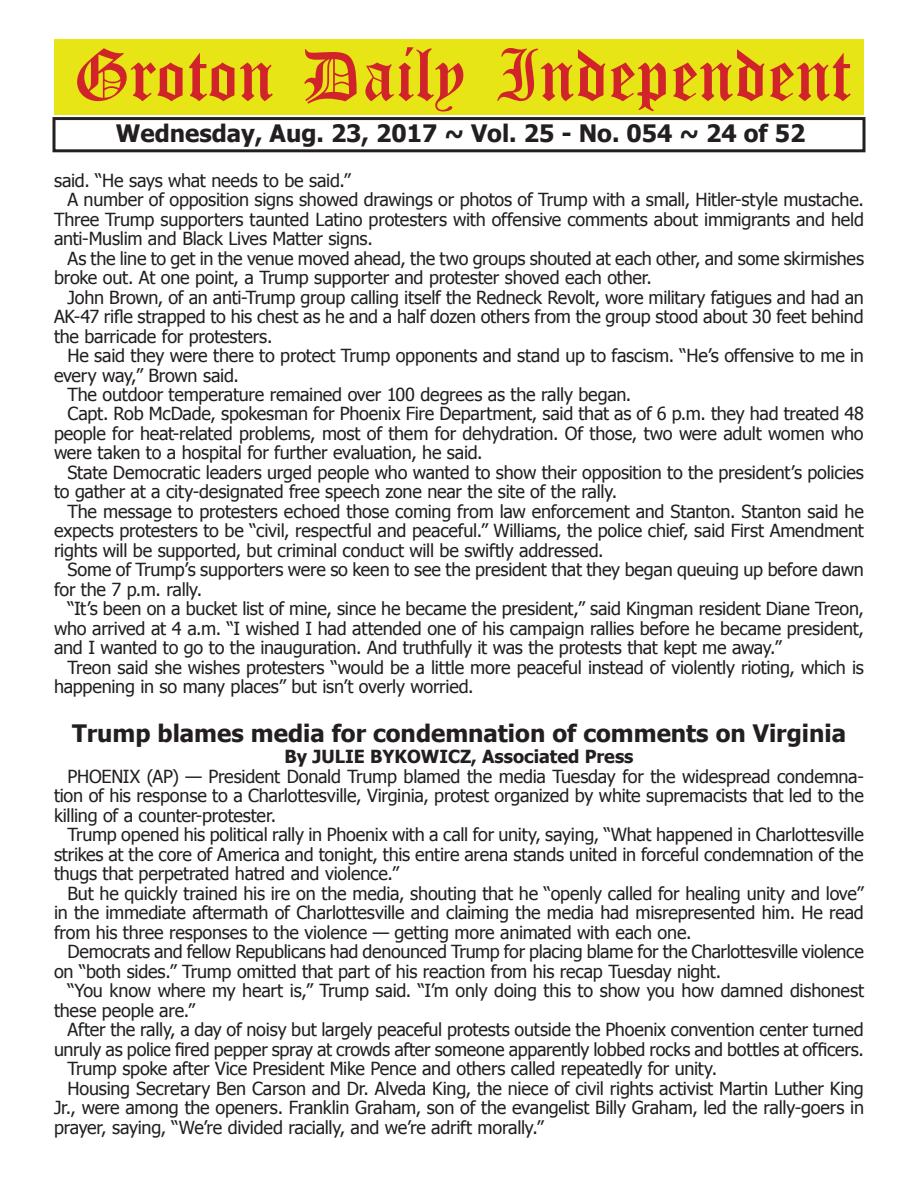
<style>
.page{position:relative;width:918px;height:1188px;background:#fff}
.page>*{position:absolute;margin:0;border:0;box-sizing:border-box;transform-origin:0 0}
.t1{font:54px "Old English Five";color:#d1232a}
.t2{font:700 24px "Tahoma";color:#231f20}
.t3{font:18px/19.5px "Tahoma";letter-spacing:-.015em;color:#231f20;text-align:justify}
.t4{font:700 18px "Tahoma";color:#231f20}
</style>
<div class="page">
<div style="left:52px;top:117px;width:814px;height:35px;border:3px solid #231f20"></div>
<div style="left:54px;top:40px;width:810px;height:75px;background:#e7e515"></div>
<h1 class="t1" style="left:73px;top:50px;width:779px">Groton Daily Independent</h1>
<h2 class="t2" style="left:116px;top:116px;width:691px">Wednesday, Aug. 23, 2017 ~ Vol. 25 - No. 054 ~ 24 of 52</h2>
<p class="t3" style="left:54px;top:169px;width:298px">said. “He says what needs to be said.”</p>
<p class="t3" style="left:68px;top:189px;width:798px">A number of opposition signs showed drawings or photos of Trump with a small, Hitler-style mustache.</p>
<p class="t3" style="left:54px;top:208px;width:812px">Three Trump supporters taunted Latino protesters with offensive comments about immigrants and held</p>
<p class="t3" style="left:54px;top:228px;width:320px">anti-Muslim and Black Lives Matter signs.</p>
<p class="t3" style="left:68px;top:247px;width:798px">As the line to get in the venue moved ahead, the two groups shouted at each other, and some skirmishes</p>
<p class="t3" style="left:54px;top:267px;width:600px">broke out. At one point, a Trump supporter and protester shoved each other.</p>
<p class="t3" style="left:68px;top:286px;width:798px">John Brown, of an anti-Trump group calling itself the Redneck Revolt, wore military fatigues and had an</p>
<p class="t3" style="left:54px;top:306px;width:811px">AK-47 rifle strapped to his chest as he and a half dozen others from the group stood about 30 feet behind</p>
<p class="t3" style="left:54px;top:325px;width:220px">the barricade for protesters.</p>
<p class="t3" style="left:68px;top:345px;width:798px">He said they were there to protect Trump opponents and stand up to fascism. “He’s offensive to me in</p>
<p class="t3" style="left:54px;top:364px;width:186px">every way,” Brown said.</p>
<p class="t3" style="left:68px;top:384px;width:565px">The outdoor temperature remained over 100 degrees as the rally began.</p>
<p class="t3" style="left:68px;top:403px;width:798px">Capt. Rob McDade, spokesman for Phoenix Fire Department, said that as of 6 p.m. they had treated 48</p>
<p class="t3" style="left:54px;top:423px;width:811px">people for heat-related problems, most of them for dehydration. Of those, two were adult women who</p>
<p class="t3" style="left:54px;top:442px;width:430px">were taken to a hospital for further evaluation, he said.</p>
<p class="t3" style="left:68px;top:462px;width:798px">State Democratic leaders urged people who wanted to show their opposition to the president’s policies</p>
<p class="t3" style="left:54px;top:481px;width:565px">to gather at a city-designated free speech zone near the site of the rally.</p>
<p class="t3" style="left:68px;top:501px;width:798px">The message to protesters echoed those coming from law enforcement and Stanton. Stanton said he</p>
<p class="t3" style="left:54px;top:520px;width:811px">expects protesters to be “civil, respectful and peaceful.” Williams, the police chief, said First Amendment</p>
<p class="t3" style="left:54px;top:540px;width:551px">rights will be supported, but criminal conduct will be swiftly addressed.</p>
<p class="t3" style="left:68px;top:559px;width:798px">Some of Trump’s supporters were so keen to see the president that they began queuing up before dawn</p>
<p class="t3" style="left:54px;top:579px;width:150px">for the 7 p.m. rally.</p>
<p class="t3" style="left:68px;top:598px;width:798px">“It’s been on a bucket list of mine, since he became the president,” said Kingman resident Diane Treon,</p>
<p class="t3" style="left:54px;top:618px;width:811px">who arrived at 4 a.m. “I wished I had attended one of his campaign rallies before he became president,</p>
<p class="t3" style="left:54px;top:637px;width:729px">and I wanted to go to the inauguration. And truthfully it was the protests that kept me away.”</p>
<p class="t3" style="left:68px;top:657px;width:798px">Treon said she wishes protesters “would be a little more peaceful instead of violently rioting, which is</p>
<p class="t3" style="left:54px;top:676px;width:421px">happening in so many places” but isn’t overly worried.</p>
<h2 class="t2" style="left:72px;top:716px;width:776px">Trump blames media for condemnation of comments on Virginia</h2>
<p class="t4" style="left:284px;top:744px;width:351px">By JULIE BYKOWICZ, Associated Press</p>
<p class="t3" style="left:54px;top:766px;width:811px;text-indent:14px">PHOENIX (AP) — President Donald Trump blamed the media Tuesday for the widespread condemna&shy;tion of his response to a Charlottesville, Virginia, protest organized by white supremacists that led to the killing of a counter-protester.</p>
<p class="t3" style="left:54px;top:824px;width:811px;text-indent:14px">Trump opened his political rally in Phoenix with a call for unity, saying, “What happened in Charlottesville strikes at the core of America and tonight, this entire arena stands united in forceful condemnation of the thugs that perpetrated hatred and violence.”</p>
<p class="t3" style="left:54px;top:883px;width:811px;text-indent:14px">But he quickly trained his ire on the media, shouting that he “openly called for healing unity and love” in the immediate aftermath of Charlottesville and claiming the media had misrepresented him. He read from his three responses to the violence — getting more animated with each one.</p>
<p class="t3" style="left:54px;top:941px;width:811px;text-indent:14px">Democrats and fellow Republicans had denounced Trump for placing blame for the Charlottesville violence on “both sides.” Trump omitted that part of his reaction from his recap Tuesday night.</p>
<p class="t3" style="left:54px;top:980px;width:812px;text-indent:14px">“You know where my heart is,” Trump said. “I’m only doing this to show you how damned dishonest these people are.”</p>
<p class="t3" style="left:68px;top:1019px;width:798px">After the rally, a day of noisy but largely peaceful protests outside the Phoenix convention center turned</p>
<p class="t3" style="left:54px;top:1039px;width:811px">unruly as police fired pepper spray at crowds after someone apparently lobbed rocks and bottles at officers.</p>
<p class="t3" style="left:68px;top:1058px;width:651px">Trump spoke after Vice President Mike Pence and others called repeatedly for unity.</p>
<p class="t3" style="left:68px;top:1078px;width:798px">Housing Secretary Ben Carson and Dr. Alveda King, the niece of civil rights activist Martin Luther King</p>
<p class="t3" style="left:54px;top:1097px;width:812px">Jr., were among the openers. Franklin Graham, son of the evangelist Billy Graham, led the rally-goers in</p>
<p class="t3" style="left:54px;top:1117px;width:491px">prayer, saying, “We’re divided racially, and we’re adrift morally.”</p>
</div>
